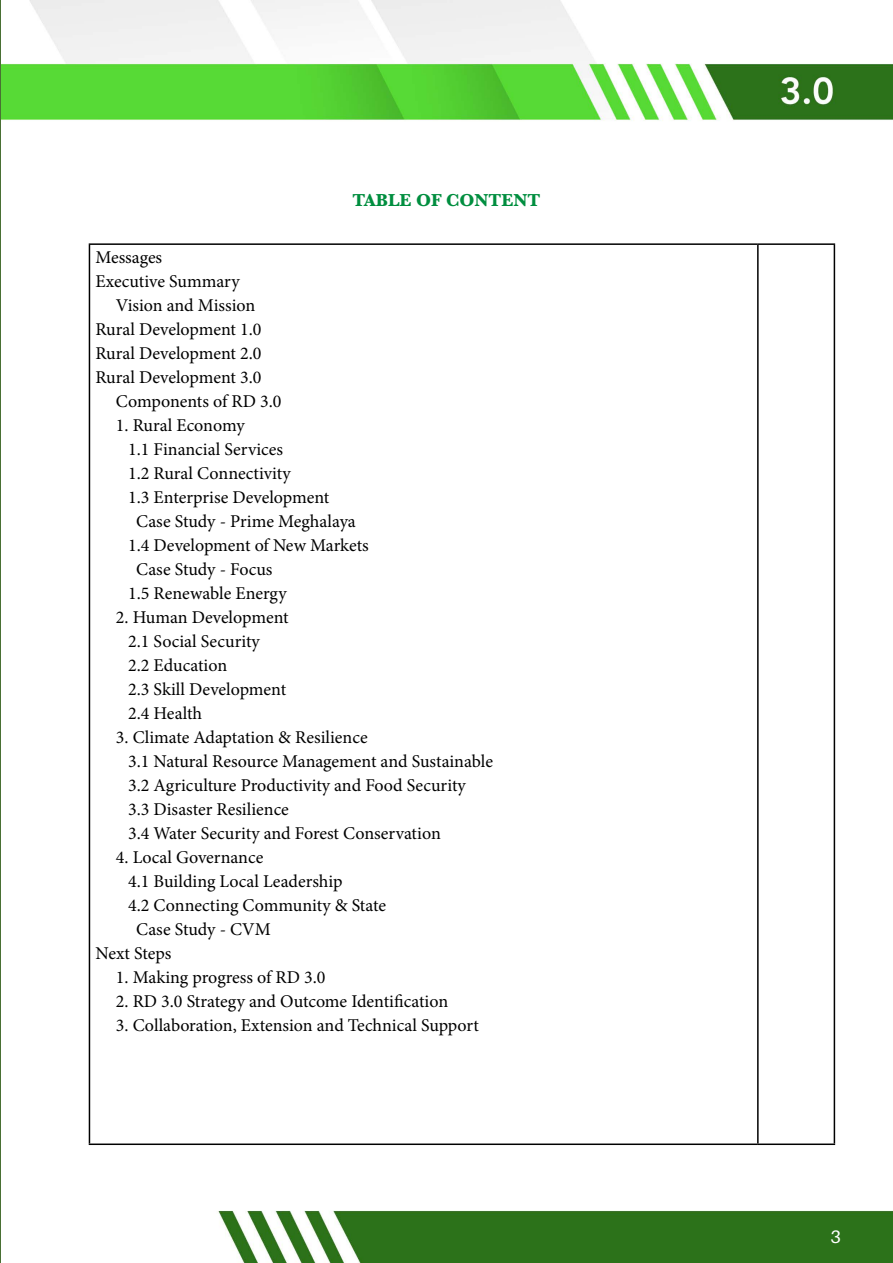
<style>
.page{position:relative;width:893px;height:1263px;background:#fff}
.page>*{position:absolute;margin:0;border:0;box-sizing:border-box;transform-origin:0 0}
.t1{font:18px/24px "Minion Pro";color:#000}
.t2{font:700 18px "Baskerville";color:#008e3f}
.t3{font:18px "Aileron";color:#fff}
</style>
<div class="page">
<img style="left:0;top:0;width:893px;height:1263px">
<hr style="left:89px;top:243px;width:669px;height:2px;background:#000">
<hr style="left:89px;top:245px;width:1px;height:898px;background:#000">
<hr style="left:758px;top:243px;width:77px;height:2px;background:#000">
<hr style="left:757px;top:245px;width:2px;height:898px;background:#000">
<hr style="left:834px;top:245px;width:1px;height:898px;background:#000">
<hr style="left:89px;top:1143px;width:669px;height:2px;background:#000">
<hr style="left:758px;top:1143px;width:77px;height:2px;background:#000">
<p class="t2" style="left:352px;top:187px;width:190px">TABLE OF CONTENT</p>
<p class="t1" style="left:95px;top:246px;width:68px">Messages</p>
<p class="t1" style="left:95px;top:270px;width:146px">Executive Summary</p>
<p class="t1" style="left:116px;top:294px;width:141px">Vision and Mission</p>
<p class="t1" style="left:95px;top:318px;width:168px">Rural Development 1.0</p>
<p class="t1" style="left:95px;top:342px;width:168px">Rural Development 2.0</p>
<p class="t1" style="left:95px;top:366px;width:168px">Rural Development 3.0</p>
<p class="t1" style="left:116px;top:390px;width:167px">Components of RD 3.0</p>
<p class="t1" style="left:116px;top:414px;width:130px">1. Rural Economy</p>
<p class="t1" style="left:128px;top:438px;width:156px">1.1 Financial Services</p>
<p class="t1" style="left:128px;top:462px;width:164px">1.2 Rural Connectivity</p>
<p class="t1" style="left:128px;top:485px;width:203px">1.3 Enterprise Development</p>
<p class="t1" style="left:136px;top:509px;width:221px">Case Study - Prime Meghalaya</p>
<p class="t1" style="left:128px;top:533px;width:242px">1.4 Development of New Markets</p>
<p class="t1" style="left:136px;top:557px;width:138px">Case Study - Focus</p>
<p class="t1" style="left:128px;top:581px;width:160px">1.5 Renewable Energy</p>
<p class="t1" style="left:128px;top:605px;width:162px;text-indent:-12px">2. Human Development<br>2.1 Social Security<br>2.2 Education<br>2.3 Skill Development<br>2.4 Health</p>
<p class="t1" style="left:128px;top:725px;width:366px;text-indent:-12px">3. Climate Adaptation &amp; Resilience<br>3.1 Natural Resource Management and Sustainable 3.2 Agriculture Productivity and Food Security<br>3.3 Disaster Resilience<br>3.4 Water Security and Forest Conservation</p>
<p class="t1" style="left:116px;top:845px;width:149px">4. Local Governance</p>
<p class="t1" style="left:128px;top:869px;width:216px">4.1 Building Local Leadership</p>
<p class="t1" style="left:128px;top:893px;width:259px">4.2 Connecting Community &amp; State</p>
<p class="t1" style="left:136px;top:917px;width:136px">Case Study - CVM</p>
<p class="t1" style="left:95px;top:941px;width:77px">Next Steps</p>
<p class="t1" style="left:116px;top:965px;width:211px">1. Making progress of RD 3.0</p>
<p class="t1" style="left:116px;top:989px;width:334px">2. RD 3.0 Strategy and Outcome Identification</p>
<p class="t1" style="left:116px;top:1013px;width:364px">3. Collaboration, Extension and Technical Support</p>
<p class="t3" style="left:830px;top:1227px;width:12px">3</p>
</div>
